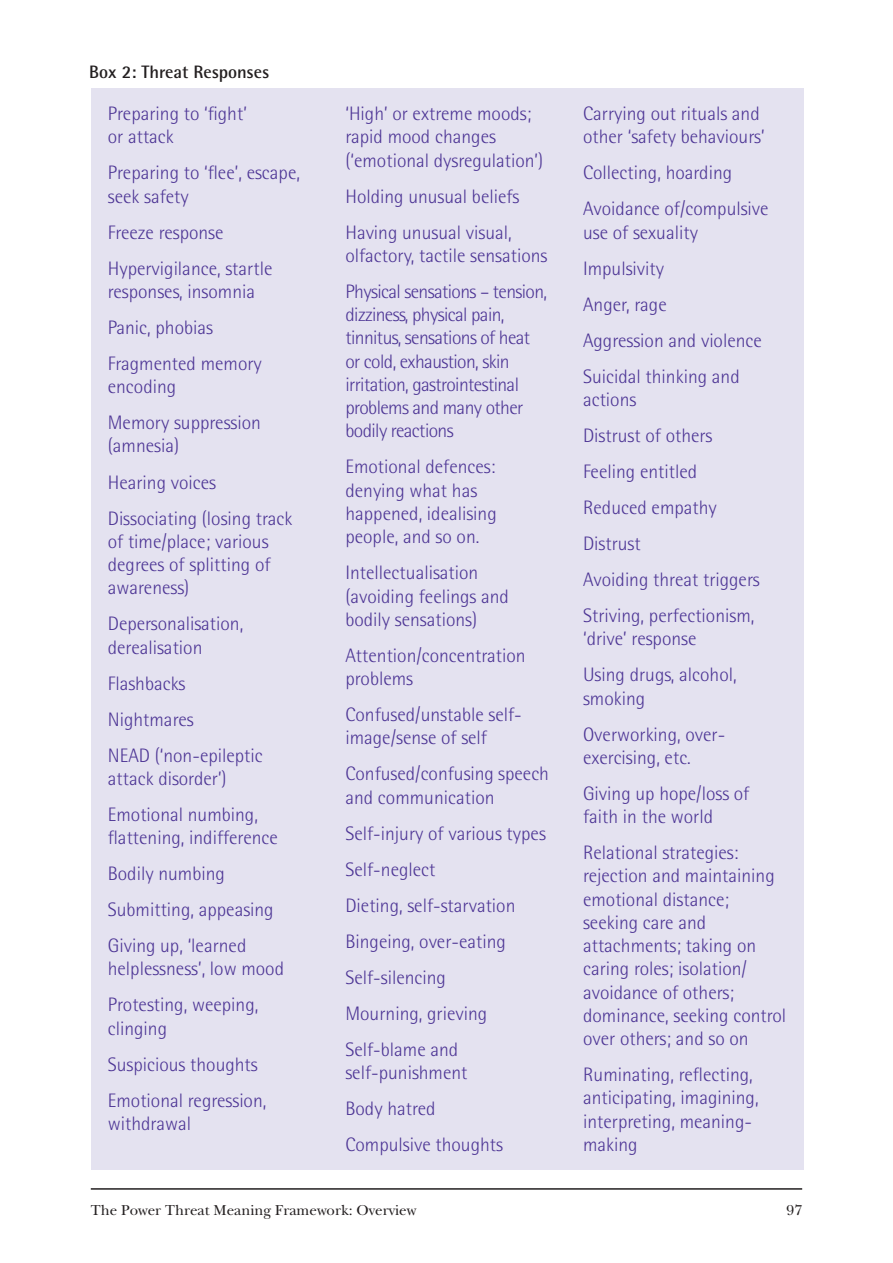
<style>
.page{position:relative;width:893px;height:1263px;background:#fff}
.page>*{position:absolute;margin:0;border:0;box-sizing:border-box;transform-origin:0 0}
.Box_text{font:300 19.5px/23.2px "Rotis Semi Sans";color:#4d3595}
.Box_text-2{font:300 19.5px/23.2px "Rotis Semi Sans";letter-spacing:-.03em;color:#4d3595}
.Caption{font:700 18px "Rotis Semi Sans";color:#231f20}
.t1{font:15px "New Baskerville Std";color:#231f20}
</style>
<div class="page">
<hr style="left:91px;top:1188px;width:711px;height:2px;background:#231f20">
<div style="left:91px;top:88px;width:713px;height:1081px;background:#e4e2f0"></div>
<p class="Caption" style="left:89px;top:61px;width:182px">Box 2: Threat Responses</p>
<p class="Box_text" style="left:108px;top:102px;width:141px">Preparing to ‘fight’ or attack</p>
<p class="Box_text" style="left:108px;top:161px;width:194px">Preparing to ‘flee’, escape, seek safety</p>
<p class="Box_text" style="left:108px;top:220px;width:117px">Freeze response</p>
<p class="Box_text" style="left:108px;top:256px;width:166px">Hypervigilance, startle responses, insomnia</p>
<p class="Box_text" style="left:108px;top:316px;width:107px">Panic, phobias</p>
<p class="Box_text" style="left:108px;top:352px;width:156px">Fragmented memory encoding</p>
<p class="Box_text" style="left:108px;top:411px;width:155px">Memory suppression (amnesia)</p>
<p class="Box_text" style="left:108px;top:470px;width:110px">Hearing voices</p>
<p class="Box_text" style="left:108px;top:506px;width:186px">Dissociating (losing track of time/place; various degrees of splitting of awareness)</p>
<p class="Box_text" style="left:108px;top:612px;width:137px">Depersonalisation, derealisation</p>
<p class="Box_text" style="left:108px;top:671px;width:79px">Flashbacks</p>
<p class="Box_text" style="left:108px;top:707px;width:87px">Nightmares</p>
<p class="Box_text" style="left:108px;top:743px;width:157px">NEAD (‘non-epileptic attack disorder’)</p>
<p class="Box_text" style="left:108px;top:803px;width:172px">Emotional numbing, flattening, indifference</p>
<p class="Box_text" style="left:108px;top:862px;width:119px">Bodily numbing</p>
<p class="Box_text" style="left:108px;top:898px;width:167px">Submitting, appeasing</p>
<p class="Box_text" style="left:108px;top:934px;width:178px">Giving up, ‘learned helplessness’, low mood</p>
<p class="Box_text" style="left:108px;top:993px;width:152px">Protesting, weeping, clinging</p>
<p class="Box_text" style="left:108px;top:1052px;width:151px">Suspicious thoughts</p>
<p class="Box_text" style="left:108px;top:1088px;width:160px">Emotional regression, withdrawal</p>
<p class="Box_text" style="left:345px;top:102px;width:199px">‘High’ or extreme moods; rapid mood changes (‘emotional dysregulation’)</p>
<p class="Box_text" style="left:345px;top:184px;width:175px">Holding unusual beliefs</p>
<p class="Box_text" style="left:345px;top:220px;width:203px">Having unusual visual, olfactory, tactile sensations</p>
<p class="Box_text-2" style="left:345px;top:280px;width:203px">Physical sensations – tension, dizziness, physical pain, tinnitus, sensations of heat or cold, exhaustion, skin irritation, gastrointestinal problems and many other bodily reactions</p>
<p class="Box_text" style="left:345px;top:455px;width:153px">Emotional defences: denying what has happened, idealising people, and so on.</p>
<p class="Box_text" style="left:345px;top:561px;width:165px">Intellectualisation (avoiding feelings and bodily sensations)</p>
<p class="Box_text" style="left:345px;top:643px;width:182px">Attention/concentration problems</p>
<p class="Box_text" style="left:345px;top:703px;width:178px">Confused/unstable self&shy;image/sense of self</p>
<p class="Box_text" style="left:345px;top:762px;width:205px">Confused/confusing speech and communication</p>
<p class="Box_text" style="left:345px;top:821px;width:202px">Self-injury of various types</p>
<p class="Box_text" style="left:345px;top:857px;width:91px">Self-neglect</p>
<p class="Box_text" style="left:345px;top:893px;width:172px">Dieting, self-starvation</p>
<p class="Box_text" style="left:345px;top:929px;width:162px">Bingeing, over-eating</p>
<p class="Box_text" style="left:345px;top:965px;width:102px">Self-silencing</p>
<p class="Box_text" style="left:345px;top:1001px;width:143px">Mourning, grieving</p>
<p class="Box_text" style="left:345px;top:1037px;width:124px">Self-blame and self-punishment</p>
<p class="Box_text" style="left:345px;top:1097px;width:92px">Body hatred</p>
<p class="Box_text" style="left:345px;top:1133px;width:159px">Compulsive thoughts</p>
<p class="Box_text" style="left:583px;top:102px;width:183px">Carrying out rituals and other ‘safety behaviours’</p>
<p class="Box_text" style="left:583px;top:161px;width:151px">Collecting, hoarding</p>
<p class="Box_text" style="left:583px;top:197px;width:187px">Avoidance of/compulsive use of sexuality</p>
<p class="Box_text" style="left:583px;top:256px;width:83px">Impulsivity</p>
<p class="Box_text" style="left:583px;top:292px;width:85px">Anger, rage</p>
<p class="Box_text" style="left:583px;top:328px;width:180px">Aggression and violence</p>
<p class="Box_text" style="left:583px;top:364px;width:158px">Suicidal thinking and actions</p>
<p class="Box_text" style="left:583px;top:424px;width:131px">Distrust of others</p>
<p class="Box_text" style="left:583px;top:460px;width:116px">Feeling entitled</p>
<p class="Box_text" style="left:583px;top:496px;width:135px">Reduced empathy</p>
<p class="Box_text" style="left:583px;top:532px;width:59px">Distrust</p>
<p class="Box_text" style="left:583px;top:568px;width:178px">Avoiding threat triggers</p>
<p class="Box_text" style="left:583px;top:604px;width:173px">Striving, perfectionism, ‘drive’ response</p>
<p class="Box_text" style="left:583px;top:663px;width:155px">Using drugs, alcohol, smoking</p>
<p class="Box_text" style="left:583px;top:722px;width:144px">Overworking, over&shy;exercising, etc.</p>
<p class="Box_text" style="left:583px;top:782px;width:168px">Giving up hope/loss of faith in the world</p>
<p class="Box_text" style="left:583px;top:841px;width:205px">Relational strategies: rejection and maintaining emotional distance; seeking care and attachments; taking on caring roles; isolation/ avoidance of others; dominance, seeking control over others; and so on</p>
<p class="Box_text" style="left:583px;top:1063px;width:177px">Ruminating, reflecting, anticipating, imagining, interpreting, meaning&shy;making</p>
<p class="t1" style="left:91px;top:1201px;width:327px">The Power Threat Meaning Framework: Overview</p>
<p class="t1" style="left:787px;top:1201px;width:17px">97</p>
</div>
